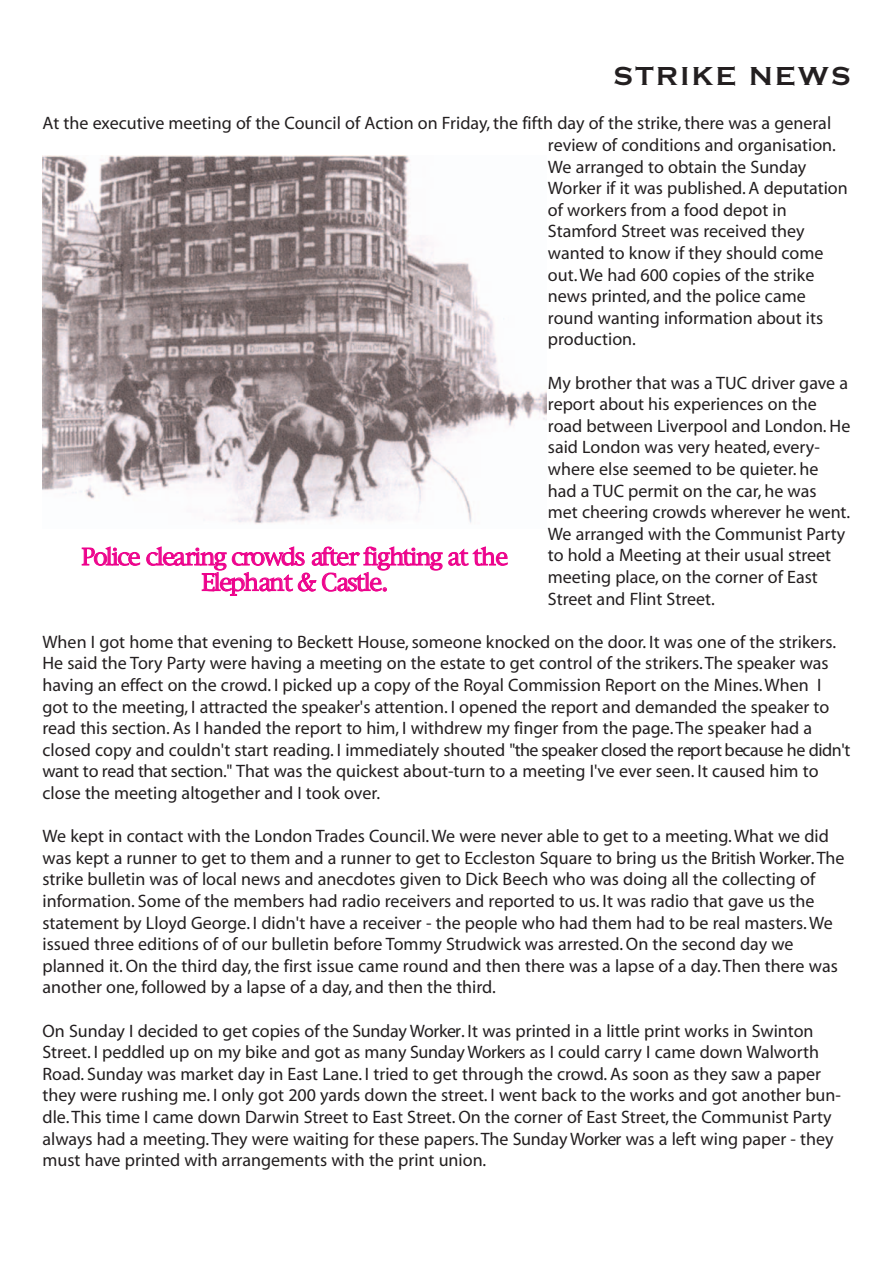
<style>
.page{position:relative;width:893px;height:1263px;background:#fff}
.page>*{position:absolute;margin:0;border:0;box-sizing:border-box;transform-origin:0 0}
.t1{font:700 27px "Copperplate Gothic";letter-spacing:.09em;color:#231f20}
.t2{font:22.5px/25.5px "New York";letter-spacing:-.075em;color:#ed028c;text-align:center}
.t3{font:18px/21.6px "Myriad";color:#231f20}
</style>
<div class="page">
<img style="left:43px;top:155px;width:503px;height:344px">
<svg style="left:93px;top:497px;width:441px;height:27px"></svg>
<h1 class="t1" style="left:614px;top:60px;width:238px">STRIKE NEWS</h1>
<p class="t3" style="left:548px;top:114px;width:301px;text-indent:-505px">At the executive meeting of the Council of Action on Friday, the fifth day of the strike, there was a general review of conditions and organisation.<br>We arranged to obtain the Sunday Worker if it was published. A deputation of workers from a food depot in Stamford Street was received they wanted to know if they should come out. We had 600 copies of the strike news printed, and the police came round wanting information about its production.</p>
<p class="t3" style="left:548px;top:373px;width:304px">My brother that was a TUC driver gave a report about his experiences on the road between Liverpool and London. He said London was very heated, every&shy;where else seemed to be quieter. he had a TUC permit on the car, he was met cheering crowds wherever he went.<br>We arranged with the Communist Party to hold a Meeting at their usual street meeting place, on the corner of East Street and Flint Street.</p>
<p class="t3" style="left:43px;top:632px;width:809px">When I got home that evening to Beckett House, someone knocked on the door. It was one of the strikers.<br>He said the Tory Party were having a meeting on the estate to get control of the strikers. The speaker was having an effect on the crowd. I picked up a copy of the Royal Commission Report on the Mines. When I got to the meeting, I attracted the speaker's attention. I opened the report and demanded the speaker to read this section. As I handed the report to him, I withdrew my finger from the page. The speaker had a closed copy and couldn't start reading. I immediately shouted "the speaker closed the report because he didn't want to read that section." That was the quickest about-turn to a meeting I've ever seen. It caused him to close the meeting altogether and I took over.</p>
<p class="t3" style="left:43px;top:827px;width:804px">We kept in contact with the London Trades Council. We were never able to get to a meeting. What we did was kept a runner to get to them and a runner to get to Eccleston Square to bring us the British Worker. The strike bulletin was of local news and anecdotes given to Dick Beech who was doing all the collecting of information. Some of the members had radio receivers and reported to us. It was radio that gave us the statement by Lloyd George. I didn't have a receiver - the people who had them had to be real masters. We issued three editions of of our bulletin before Tommy Strudwick was arrested. On the second day we planned it. On the third day, the first issue came round and then there was a lapse of a day. Then there was another one, followed by a lapse of a day, and then the third.</p>
<p class="t3" style="left:43px;top:1021px;width:800px">On Sunday I decided to get copies of the Sunday Worker. It was printed in a little print works in Swinton Street. I peddled up on my bike and got as many Sunday Workers as I could carry I came down Walworth Road. Sunday was market day in East Lane. I tried to get through the crowd. As soon as they saw a paper they were rushing me. I only got 200 yards down the street. I went back to the works and got another bun&shy;dle. This time I came down Darwin Street to East Street. On the corner of East Street, the Communist Party always had a meeting. They were waiting for these papers. The Sunday Worker was a left wing paper - they must have printed with arrangements with the print union.</p>
<p class="t2" style="left:81px;top:544px;width:428px">Police clearing crowds after fighting at the<br>Elephant &amp; Castle.</p>
</div>
